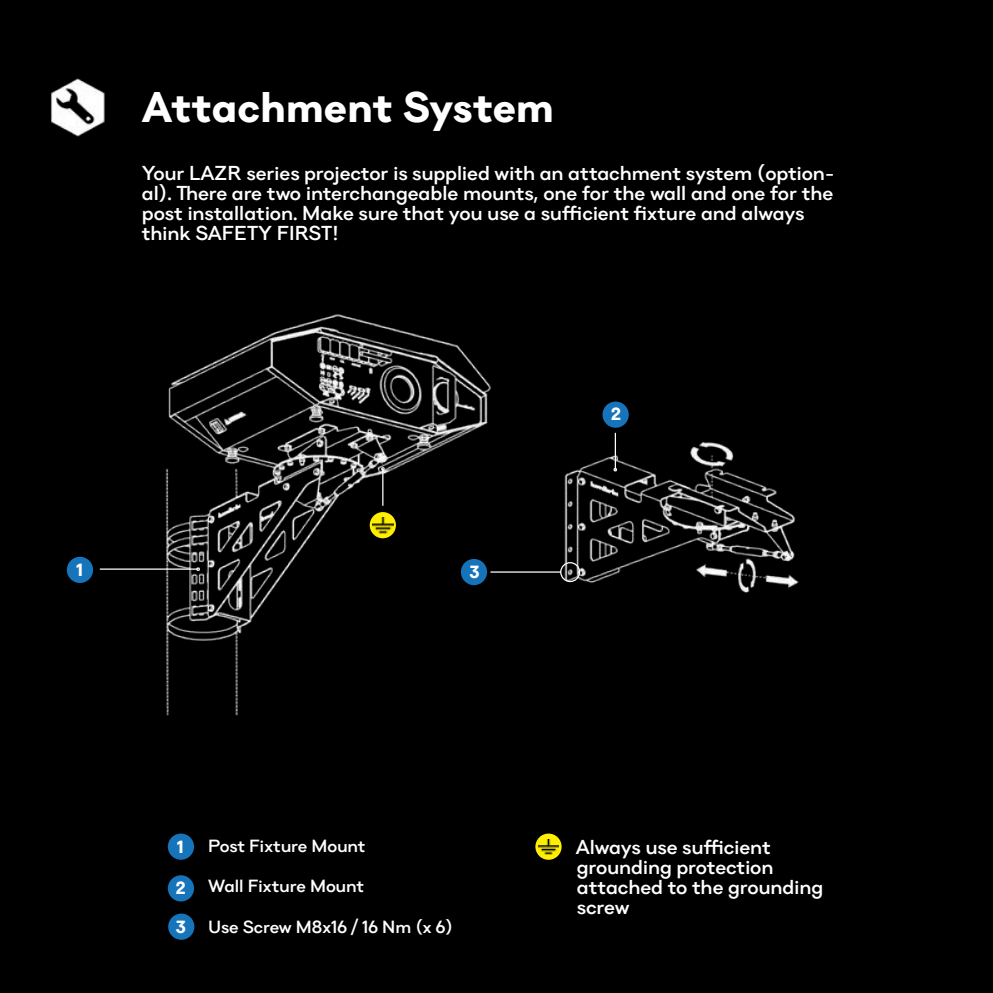
<style>
.page{position:relative;width:993px;height:993px;background:#fff}
.page>*{position:absolute;margin:0;border:0;box-sizing:border-box;transform-origin:0 0}
.t1{font:700 42.5px "Danzza";letter-spacing:-.01em;color:#fff}
.t2{font:500 20px/20px "Danzza";letter-spacing:-.01em;color:#fff}
.t3{font:500 17.5px "Danzza";letter-spacing:-.01em;color:#fff}
.t4{font:700 17.5px "Danzza";color:#fff}
</style>
<div class="page">
<div style="left:0;top:0;width:992px;height:992px;background:#000"></div>
<img style="left:46px;top:76px;width:65px;height:63px">
<div style="left:168px;top:833px;width:26px;height:26px;background:#1674ba;border-radius:50%"></div>
<div style="left:168px;top:875px;width:26px;height:26px;background:#1674ba;border-radius:50%"></div>
<div style="left:67px;top:556px;width:26px;height:26px;background:#1674ba;border-radius:50%"></div>
<div style="left:168px;top:913px;width:26px;height:26px;background:#1674ba;border-radius:50%"></div>
<img style="left:142px;top:293px;width:686px;height:541px">
<hr style="left:100px;top:568px;width:98px;height:1px;background:#fff">
<hr style="left:490px;top:571px;width:71px;height:1px;background:#fff">
<div style="left:560px;top:562px;width:20px;height:20px;border:1px solid #fff;border-radius:50%"></div>
<svg style="left:195px;top:566px;width:6px;height:6px"></svg>
<div style="left:602px;top:401px;width:26px;height:26px;background:#1674ba;border-radius:50%"></div>
<hr style="left:614px;top:432px;width:1px;height:37px;background:#fff">
<svg style="left:612px;top:466px;width:6px;height:6px"></svg>
<svg style="left:535px;top:833px;width:26px;height:26px"></svg>
<hr style="left:382px;top:468px;width:1px;height:37px;background:#fff">
<svg style="left:380px;top:465px;width:6px;height:7px"></svg>
<img style="left:538px;top:838px;width:20px;height:16px">
<svg style="left:369px;top:512px;width:27px;height:26px"></svg>
<img style="left:372px;top:517px;width:21px;height:16px">
<h1 class="t1" style="left:142px;top:79px;width:413px">Attachment System</h1>
<p class="t2" style="left:142px;top:162px;width:694px">Your LAZR series projector is supplied with an attachment system (option&shy;al). There are two interchangeable mounts, one for the wall and one for the post installation. Make sure that you use a sufficient fixture and always think SAFETY FIRST!</p>
<p class="t4" style="left:76px;top:558px;width:8px">1</p>
<p class="t4" style="left:469px;top:560px;width:12px">3</p>
<p class="t4" style="left:611px;top:403px;width:11px">2</p>
<p class="t4" style="left:177px;top:834px;width:8px">1</p>
<p class="t4" style="left:176px;top:876px;width:11px">2</p>
<p class="t4" style="left:176px;top:915px;width:12px">3</p>
<p class="t3" style="left:208px;top:834px;width:159px">Post Fixture Mount</p>
<p class="t3" style="left:208px;top:874px;width:157px">Wall Fixture Mount</p>
<p class="t3" style="left:208px;top:915px;width:246px">Use Screw M8x16 / 16 Nm (x 6)</p>
<p class="t2" style="left:575px;top:836px;width:249px">Always use sufficient grounding protection attached to the grounding screw</p>
</div>
